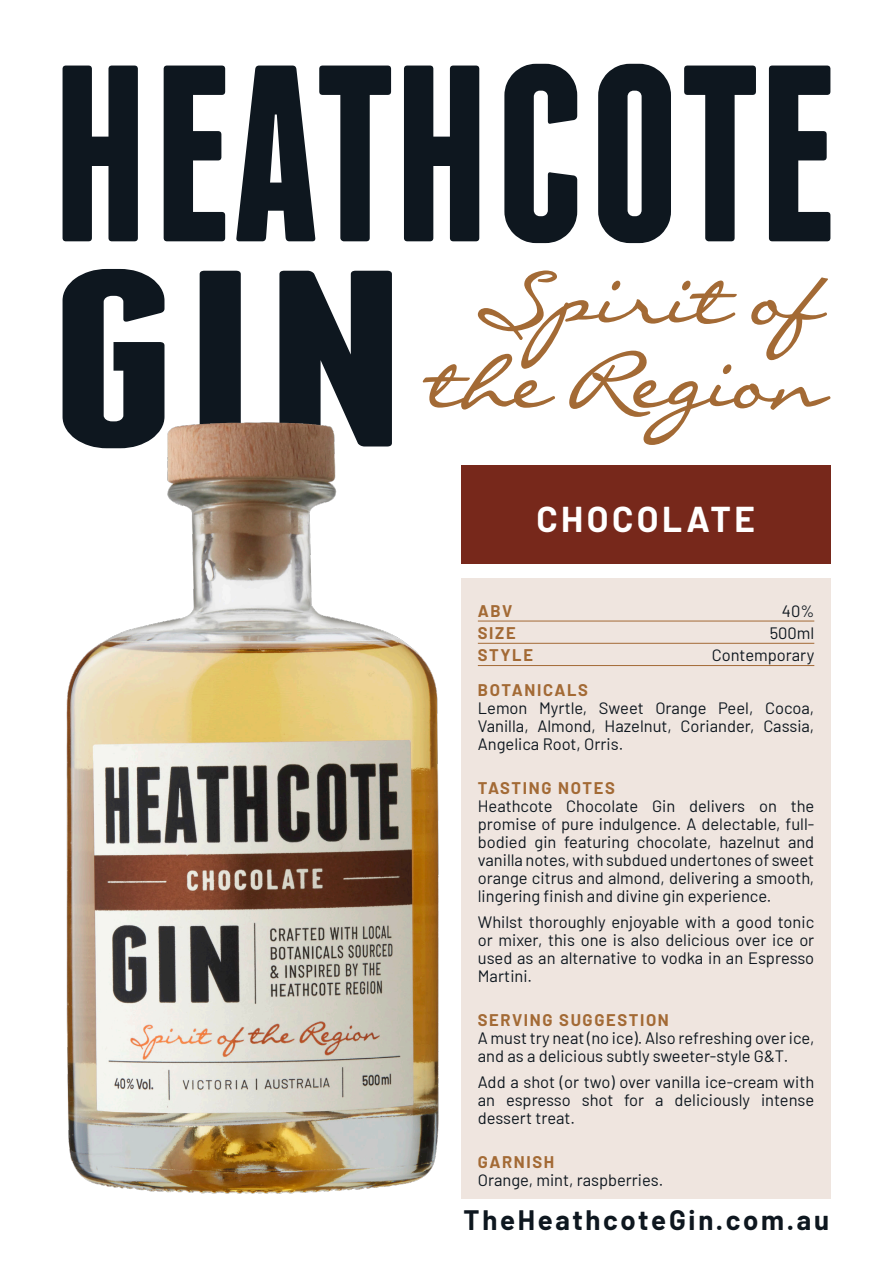
<style>
.page{position:relative;width:893px;height:1263px;background:#fff}
.page>*{position:absolute;margin:0;border:0;box-sizing:border-box;transform-origin:0 0}
.t1{font:700 35.1px "Barlow";letter-spacing:.1em;color:#fff}
.t2{font:700 27.45px "Barlow";letter-spacing:.1em;color:#0e171f}
.Taste{font:16.5px/18px "Barlow";color:#0e171f;text-align:justify}
.Head{font:700 16.5px "Barlow";letter-spacing:.1em;color:#a36a35}
.Head-2{font:16.5px "Barlow";color:#0e171f}
</style>
<div class="page">
<div style="left:461px;top:578px;width:369px;height:621px;background:#efe5df"></div>
<hr style="left:478px;top:621px;width:336px;height:1px;background:#a36a35">
<hr style="left:478px;top:643px;width:336px;height:1px;background:#a36a35">
<hr style="left:478px;top:665px;width:336px;height:1px;background:#a36a35">
<div style="left:461px;top:465px;width:369px;height:98px;background:#77281b"></div>
<svg style="left:63px;top:64px;width:767px;height:346px;fill:#0e171f"></svg>
<svg style="left:423px;top:270px;width:407px;height:175px"></svg>
<img style="left:63px;top:410px;width:383px;height:784px">
<p class="t1" style="left:536px;top:493px;width:220px">CHOCOLATE</p>
<p class="Head" style="left:478px;top:598px;width:36px">ABV</p>
<p class="Head-2" style="left:782px;top:599px;width:34px">40%</p>
<p class="Head" style="left:478px;top:621px;width:39px">SIZE</p>
<p class="Head-2" style="left:770px;top:621px;width:46px">500ml</p>
<p class="Head" style="left:478px;top:643px;width:57px">STYLE</p>
<p class="Head-2" style="left:712px;top:643px;width:104px">Contemporary</p>
<p class="Head" style="left:478px;top:678px;width:112px">BOTANICALS</p>
<p class="Taste" style="left:478px;top:698px;width:338px">Lemon Myrtle, Sweet Orange Peel, Cocoa, Vanilla, Almond, Hazelnut, Coriander, Cassia, Angelica Root, Orris.</p>
<p class="Head" style="left:478px;top:775px;width:138px">TASTING NOTES</p>
<p class="Taste" style="left:478px;top:795px;width:338px">Heathcote Chocolate Gin delivers on the promise of pure indulgence. A delectable, full&shy;bodied gin featuring chocolate, hazelnut and vanilla notes, with subdued undertones of sweet orange citrus and almond, delivering a smooth, lingering finish and divine gin experience.</p>
<p class="Taste" style="left:478px;top:912px;width:338px">Whilst thoroughly enjoyable with a good tonic or mixer, this one is also delicious over ice or used as an alternative to vodka in an Espresso Martini.</p>
<p class="Head" style="left:478px;top:1007px;width:193px">SERVING SUGGESTION</p>
<p class="Taste" style="left:478px;top:1027px;width:338px">A must try neat (no ice). Also refreshing over ice, and as a delicious subtly sweeter-style G&amp;T.</p>
<p class="Taste" style="left:478px;top:1072px;width:338px">Add a shot (or two) over vanilla ice-cream with an espresso shot for a deliciously intense dessert treat.</p>
<p class="Head" style="left:478px;top:1149px;width:78px">GARNISH</p>
<p class="Taste" style="left:478px;top:1169px;width:187px">Orange, mint, raspberries.</p>
<h2 class="t2" style="left:464px;top:1200px;width:367px">TheHeathcoteGin.com.au</h2>
</div>
